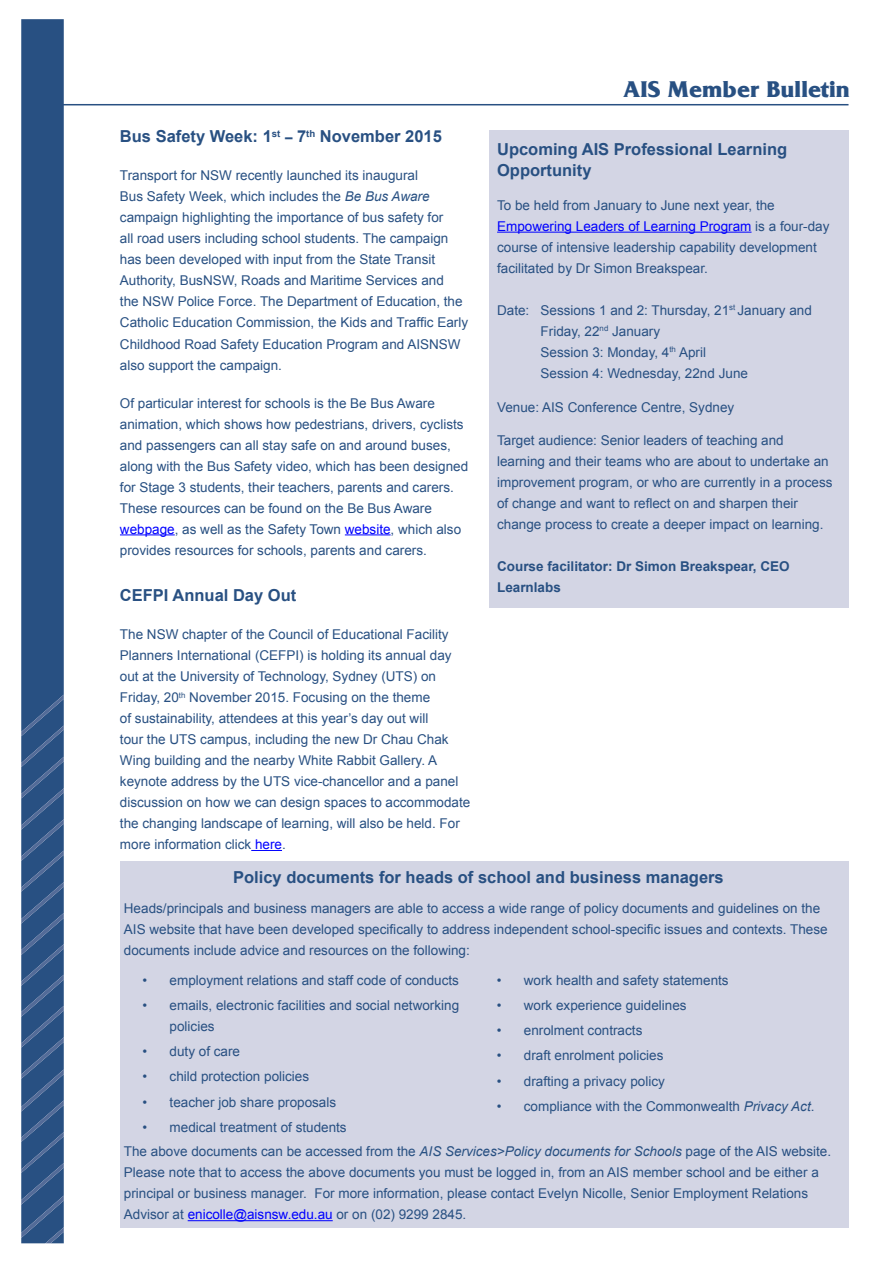
<style>
.page{position:relative;width:893px;height:1263px;background:#fff}
.page>*{position:absolute;margin:0;border:0;box-sizing:border-box;transform-origin:0 0}
.t1{font:700 24px "Fritz";color:#285082}
.t2{font:700 16.5px/21px "Arial";color:#285082}
.t3{font:13.5px/21px "Arial";color:#285082}
.t4{font:700 13.5px/21px "Arial";color:#285082}
.s1{font-size:13.5px}
.s2{font-style:italic}
.s3{color:#00f}
</style>
<div class="page">
<hr style="left:37px;top:104px;width:811px;height:1px;background:#285082">
<div style="left:21px;top:19px;width:43px;height:676px;background:#285082"></div>
<svg style="left:21px;top:695px;width:43px;height:549px;background:#335888"></svg>
<div style="left:489px;top:130px;width:360px;height:478px;background:#d3d5e4"></div>
<hr style="left:120px;top:534px;width:55px;height:1px;background:#00f">
<hr style="left:345px;top:534px;width:46px;height:1px;background:#00f">
<hr style="left:251px;top:850px;width:31px;height:1px;background:#00f">
<hr style="left:497px;top:232px;width:254px;height:1px;background:#00f">
<div style="left:120px;top:861px;width:728px;height:366px;background:#d3d5e4"></div>
<hr style="left:188px;top:1220px;width:145px;height:1px;background:#00f">
<p class="t2" style="left:120px;top:127px;width:323px">Bus Safety Week: 1<sup>st</sup> <span class="s1">–</span> 7<sup>th</sup> November 2015</p>
<p class="t3" style="left:120px;top:165px;width:350px">Transport for NSW recently launched its inaugural<br>Bus Safety Week, which includes the <span class="s2">Be Bus Aware </span>campaign highlighting the importance of bus safety for<br>all road users including school students. The campaign has been developed with input from the State Transit Authority, BusNSW, Roads and Maritime Services and<br>the NSW Police Force. The Department of Education, the Catholic Education Commission, the Kids and Traffic Early Childhood Road Safety Education Program and AISNSW also support the campaign.</p>
<p class="t3" style="left:120px;top:392px;width:350px">Of particular interest for schools is the Be Bus Aware animation, which shows how pedestrians, drivers, cyclists and passengers can all stay safe on and around buses, along with the Bus Safety video, which has been designed for Stage 3 students, their teachers, parents and carers.<br>These resources can be found on the Be Bus Aware <span class="s3">webpage</span>, as well as the Safety Town <span class="s3">website</span>, which also provides resources for schools, parents and carers.</p>
<p class="t2" style="left:120px;top:585px;width:178px">CEFPI Annual Day Out</p>
<p class="t3" style="left:120px;top:624px;width:352px">The NSW chapter of the Council of Educational Facility Planners International (CEFPI) is holding its annual day out at the University of Technology, Sydney (UTS) on Friday, 20<sup>th</sup> November 2015. Focusing on the theme<br>of sustainability, attendees at this year’s day out will<br>tour the UTS campus, including the new Dr Chau Chak Wing building and the nearby White Rabbit Gallery. A keynote address by the UTS vice-chancellor and a panel discussion on how we can design spaces to accommodate the changing landscape of learning, will also be held. For more information click <span class="s3">here</span>.</p>
<h1 class="t1" style="left:623px;top:74px;width:228px">AIS Member Bulletin</h1>
<p class="t2" style="left:497px;top:139px;width:292px">Upcoming AIS Professional Learning<br>Opportunity</p>
<p class="t3" style="left:497px;top:195px;width:334px">To be held from January to June next year, the <span class="s3">Empowering Leaders of Learning Program</span> is a four-day course of intensive leadership capability development facilitated by Dr Simon Breakspear.</p>
<p class="t3" style="left:541px;top:300px;width:273px;text-indent:-43px">Date: Sessions 1 and 2: Thursday, 21<sup>st</sup> January and<br>Friday, 22<sup>nd</sup> January<br>Session 3: Monday, 4<sup>th</sup> April<br>Session 4: Wednesday, 22nd June</p>
<p class="t3" style="left:497px;top:396px;width:239px">Venue: AIS Conference Centre, Sydney</p>
<p class="t3" style="left:497px;top:430px;width:337px">Target audience: Senior leaders of teaching and learning and their teams who are about to undertake an improvement program, or who are currently in a process of change and want to reflect on and sharpen their change process to create a deeper impact on learning.</p>
<p class="t4" style="left:497px;top:556px;width:294px">Course facilitator: Dr Simon Breakspear, CEO<br>Learnlabs</p>
<p class="t2" style="left:233px;top:867px;width:492px">Policy documents for heads of school and business managers</p>
<p class="t3" style="left:124px;top:897px;width:705px">Heads/principals and business managers are able to access a wide range of policy documents and guidelines on the<br>AIS website that have been developed specifically to address independent school-specific issues and contexts. These documents include advice and resources on the following:</p>
<p class="t3" style="left:143px;top:969px;width:318px">• employment relations and staff code of conducts</p>
<p class="t3" style="left:170px;top:995px;width:291px;text-indent:-27px">• emails, electronic facilities and social networking policies</p>
<p class="t3" style="left:143px;top:1041px;width:99px">• duty of care</p>
<p class="t3" style="left:143px;top:1066px;width:168px">• child protection policies</p>
<p class="t3" style="left:143px;top:1091px;width:195px">• teacher job share proposals</p>
<p class="t3" style="left:143px;top:1117px;width:206px">• medical treatment of students</p>
<p class="t3" style="left:497px;top:969px;width:233px">• work health and safety statements</p>
<p class="t3" style="left:497px;top:995px;width:191px">• work experience guidelines</p>
<p class="t3" style="left:497px;top:1020px;width:147px">• enrolment contracts</p>
<p class="t3" style="left:497px;top:1045px;width:168px">• draft enrolment policies</p>
<p class="t3" style="left:497px;top:1070px;width:170px">• drafting a privacy policy</p>
<p class="t3" style="left:497px;top:1096px;width:319px">• compliance with the Commonwealth <span class="s2">Privacy Act</span>.</p>
<p class="t3" style="left:124px;top:1141px;width:709px">The above documents can be accessed from the <span class="s2">AIS Services&gt;Policy documents for Schools</span> page of the AIS website.<br>Please note that to access the above documents you must be logged in, from an AIS member school and be either a principal or business manager. For more information, please contact Evelyn Nicolle, Senior Employment Relations Advisor at <span class="s3">enicolle@aisnsw.edu.au</span> or on (02) 9299 2845.</p>
</div>
